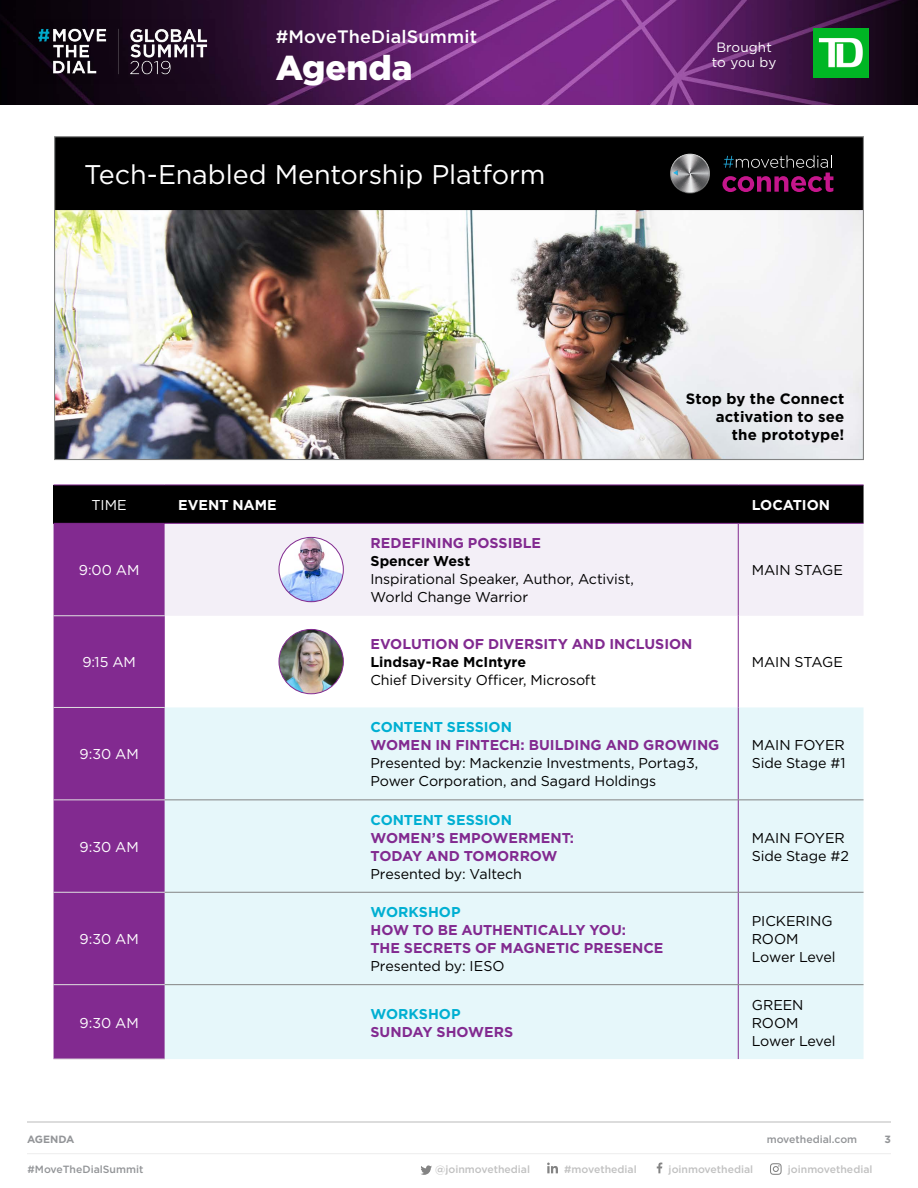
<style>
.page{position:relative;width:918px;height:1188px;background:#fff}
.page>*{position:absolute;margin:0;border:0;box-sizing:border-box;transform-origin:0 0}
.t1{font:900 34.5px "Gotham";color:#fff}
.t2{font:27px "Gotham";letter-spacing:-.005em;color:#fff}
.t3{font:500 18px "Gotham";letter-spacing:.01em;color:#fff}
.t4{font:700 15px/18px "Gotham";letter-spacing:.01em;color:#000;text-align:right}
.t5{font:14.25px/18px "Gotham";letter-spacing:-.005em;color:#000}
.t6{font:700 14.25px/18px "Gotham";color:#822a90}
.t7{font:700 14.25px "Gotham";color:#00afd2}
.t8{font:14.25px "Gotham";letter-spacing:-.005em;color:#fff}
.t9{font:700 14.25px "Gotham";color:#000}
.t10{font:700 14.25px "Gotham";letter-spacing:-.005em;color:#fff}
.t11{font:13.5px/14.5px "Gotham";letter-spacing:.01em;color:#fff;text-align:center}
.t12{font:500 10.5px "Gotham";color:#c1c1c1}
.t13{font:500 10.5px "Gotham";color:#939598}
.t14{font:700 10.5px "Gotham";color:#939598}
</style>
<div class="page">
<svg style="left:421px;top:1165px;width:11px;height:10px"></svg>
<svg style="left:547px;top:1163px;width:11px;height:10px"></svg>
<svg style="left:770px;top:1163px;width:12px;height:12px"></svg>
<hr style="left:27px;top:1153px;width:864px;height:1px;background:#e0e0e0">
<img style="left:0;top:0;width:918px;height:105px">
<img style="left:814px;top:29px;width:54px;height:48px">
<img style="left:34px;top:20px;width:182px;height:64px">
<svg style="left:657px;top:1163px;width:5px;height:10px"></svg>
<img style="left:56px;top:210px;width:806px;height:248px">
<div style="left:56px;top:137px;width:807px;height:72px;background:#000"></div>
<div style="left:55px;top:137px;width:809px;height:73px;border:2px solid #000"></div>
<div style="left:54px;top:485px;width:111px;height:38px;background:#000"></div>
<div style="left:165px;top:486px;width:699px;height:37px;background:#000"></div>
<div style="left:54px;top:524px;width:111px;height:535px;background:#822a90"></div>
<div style="left:165px;top:524px;width:698px;height:92px;background:#f3eff7"></div>
<div style="left:165px;top:707px;width:699px;height:352px;background:#e6f7fa"></div>
<hr style="left:54px;top:615px;width:111px;height:1px;background:#e0e0e0">
<hr style="left:54px;top:707px;width:111px;height:1px;background:#e0e0e0">
<hr style="left:738px;top:707px;width:1px;height:93px;background:#822a90">
<hr style="left:738px;top:800px;width:1px;height:92px;background:#822a90">
<hr style="left:738px;top:892px;width:1px;height:92px;background:#822a90">
<hr style="left:738px;top:985px;width:1px;height:74px;background:#822a90">
<hr style="left:54px;top:485px;width:111px;height:1px;background:#822a90">
<hr style="left:54px;top:523px;width:111px;height:1px;background:#822a90">
<hr style="left:165px;top:485px;width:192px;height:1px;background:#822a90">
<hr style="left:357px;top:485px;width:381px;height:1px;background:#822a90">
<hr style="left:165px;top:523px;width:192px;height:1px;background:#822a90">
<hr style="left:357px;top:523px;width:381px;height:1px;background:#822a90">
<hr style="left:738px;top:485px;width:126px;height:1px;background:#822a90">
<hr style="left:738px;top:523px;width:126px;height:1px;background:#822a90">
<hr style="left:738px;top:800px;width:126px;height:1px;background:#838383">
<hr style="left:738px;top:984px;width:126px;height:1px;background:#838383">
<hr style="left:54px;top:800px;width:111px;height:1px;background:#e0e0e0">
<hr style="left:54px;top:892px;width:111px;height:1px;background:#e0e0e0">
<hr style="left:54px;top:984px;width:111px;height:1px;background:#e0e0e0">
<hr style="left:54px;top:1059px;width:111px;height:1px;background:#e0e0e0">
<hr style="left:738px;top:524px;width:1px;height:92px;background:#822a90">
<hr style="left:738px;top:616px;width:1px;height:91px;background:#822a90">
<hr style="left:165px;top:984px;width:192px;height:1px;background:#838383">
<hr style="left:357px;top:984px;width:381px;height:1px;background:#838383">
<hr style="left:165px;top:800px;width:192px;height:1px;background:#838383">
<hr style="left:357px;top:800px;width:381px;height:1px;background:#838383">
<hr style="left:165px;top:892px;width:192px;height:1px;background:#838383">
<hr style="left:357px;top:892px;width:381px;height:1px;background:#838383">
<hr style="left:738px;top:892px;width:126px;height:1px;background:#838383">
<img style="left:279px;top:538px;width:64px;height:64px">
<div style="left:279px;top:537px;width:65px;height:65px;border:1px solid #822a90;border-radius:50%"></div>
<img style="left:279px;top:629px;width:64px;height:65px;border-radius:32px">
<div style="left:279px;top:629px;width:65px;height:65px;border:1px solid #822a90;border-radius:50%"></div>
<hr style="left:27px;top:1121px;width:864px;height:2px;background:#838383">
<svg style="left:670px;top:154px;width:40px;height:40px"></svg>
<svg style="left:671px;top:155px;width:38px;height:38px"></svg>
<svg style="left:722px;top:155px;width:111px;height:37px"></svg>
<p class="t3" style="left:276px;top:25px;width:203px">#MoveTheDialSummit</p>
<h1 class="t1" style="left:276px;top:44px;width:138px">Agenda</h1>
<h2 class="t2" style="left:84px;top:157px;width:463px">Tech-Enabled Mentorship Platform</h2>
<p class="t11" style="left:712px;top:40px;width:66px">Brought to you by</p>
<p class="t4" style="left:686px;top:390px;width:160px">Stop by the Connect activation to see<br>the prototype!</p>
<p class="t8" style="left:92px;top:496px;width:37px">TIME</p>
<p class="t10" style="left:178px;top:495px;width:100px">EVENT NAME</p>
<p class="t10" style="left:752px;top:495px;width:80px">LOCATION</p>
<p class="t8" style="left:79px;top:561px;width:62px">9:00 AM</p>
<p class="t8" style="left:82px;top:653px;width:55px">9:15 AM</p>
<p class="t8" style="left:80px;top:745px;width:61px">9:30 AM</p>
<p class="t8" style="left:80px;top:838px;width:61px">9:30 AM</p>
<p class="t8" style="left:80px;top:930px;width:61px">9:30 AM</p>
<p class="t8" style="left:80px;top:1013px;width:61px">9:30 AM</p>
<p class="t6" style="left:371px;top:534px;width:172px">REDEFINING POSSIBLE</p>
<p class="t9" style="left:371px;top:552px;width:101px">Spencer West</p>
<p class="t5" style="left:371px;top:570px;width:265px">Inspirational Speaker, Author, Activist,<br>World Change Warrior</p>
<p class="t6" style="left:371px;top:635px;width:323px">EVOLUTION OF DIVERSITY AND INCLUSION</p>
<p class="t9" style="left:371px;top:653px;width:157px">Lindsay-Rae McIntyre</p>
<p class="t5" style="left:371px;top:671px;width:227px">Chief Diversity Officer, Microsoft</p>
<p class="t7" style="left:371px;top:718px;width:143px">CONTENT SESSION</p>
<p class="t6" style="left:371px;top:736px;width:350px">WOMEN IN FINTECH: BUILDING AND GROWING</p>
<p class="t5" style="left:371px;top:754px;width:329px">Presented by: Mackenzie Investments, Portag3,<br>Power Corporation, and Sagard Holdings</p>
<p class="t7" style="left:371px;top:810px;width:143px">CONTENT SESSION</p>
<p class="t6" style="left:371px;top:829px;width:205px">WOMEN’S EMPOWERMENT:<br>TODAY AND TOMORROW</p>
<p class="t5" style="left:371px;top:864px;width:153px">Presented by: Valtech</p>
<p class="t7" style="left:371px;top:903px;width:92px">WORKSHOP</p>
<p class="t6" style="left:371px;top:921px;width:294px">HOW TO BE AUTHENTICALLY YOU:<br>THE SECRETS OF MAGNETIC PRESENCE</p>
<p class="t5" style="left:371px;top:957px;width:136px">Presented by: IESO</p>
<p class="t7" style="left:371px;top:1004px;width:92px">WORKSHOP</p>
<p class="t6" style="left:371px;top:1022px;width:144px">SUNDAY SHOWERS</p>
<p class="t5" style="left:752px;top:561px;width:93px">MAIN STAGE</p>
<p class="t5" style="left:752px;top:653px;width:93px">MAIN STAGE</p>
<p class="t5" style="left:752px;top:736px;width:95px">MAIN FOYER<br>Side Stage #1</p>
<p class="t5" style="left:752px;top:828px;width:99px">MAIN FOYER<br>Side Stage #2</p>
<p class="t5" style="left:752px;top:912px;width:85px">PICKERING<br>ROOM<br>Lower Level</p>
<p class="t5" style="left:752px;top:995px;width:85px">GREEN<br>ROOM<br>Lower Level</p>
<p class="t13" style="left:767px;top:1133px;width:92px">movethedial.com</p>
<p class="t14" style="left:27px;top:1133px;width:49px">AGENDA</p>
<p class="t14" style="left:884px;top:1133px;width:8px">3</p>
<p class="t13" style="left:28px;top:1163px;width:117px">#MoveTheDialSummit</p>
<p class="t12" style="left:435px;top:1163px;width:96px">@joinmovethedial</p>
<p class="t12" style="left:564px;top:1163px;width:74px">#movethedial</p>
<p class="t12" style="left:788px;top:1163px;width:86px">joinmovethedial</p>
<p class="t12" style="left:669px;top:1163px;width:86px">joinmovethedial</p>
</div>
